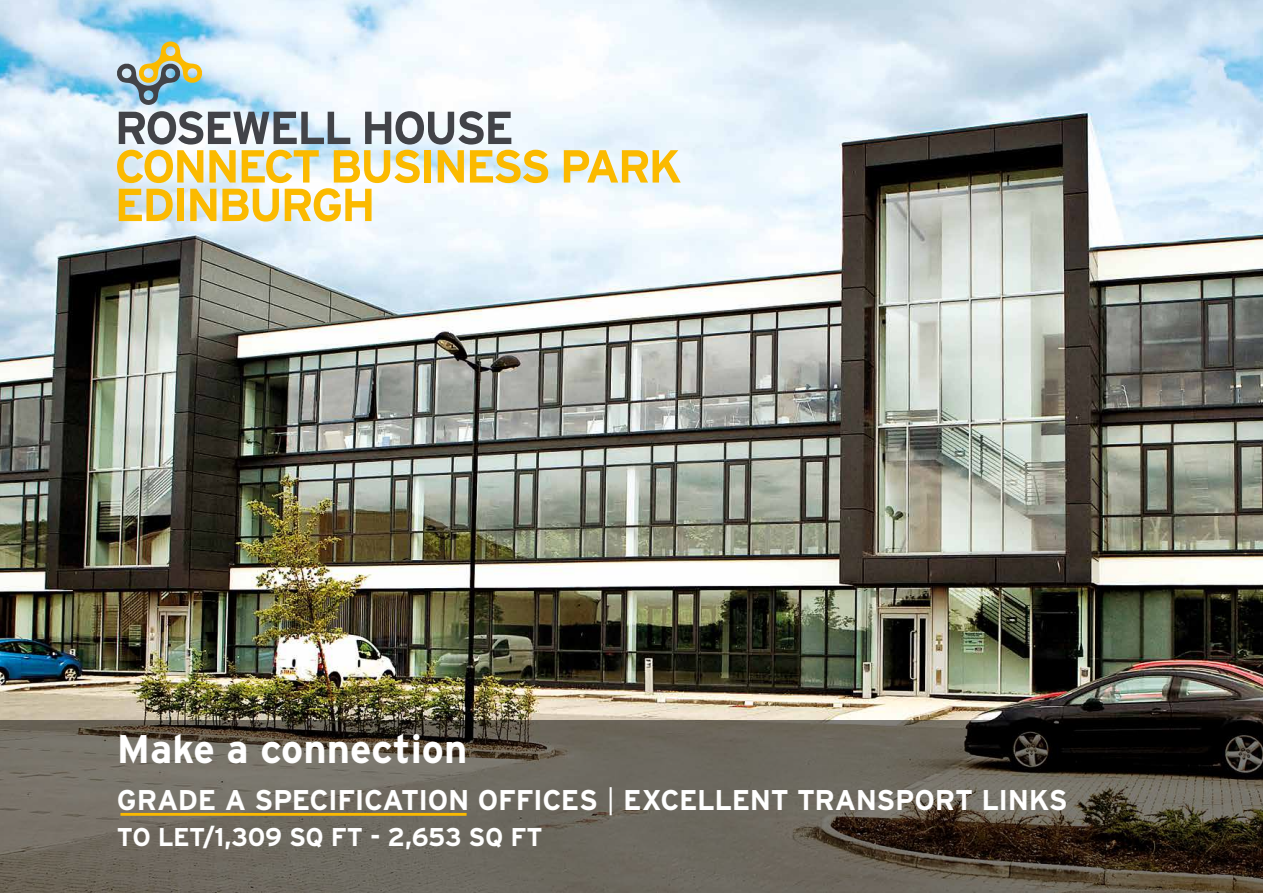
<style>
.page{position:relative;width:1263px;height:893px;background:#fff}
.page>*{position:absolute;margin:0;border:0;box-sizing:border-box;transform-origin:0 0}
.t1{font:700 39.9px "Interstate";color:#fff}
.t2{font:700 28.5px "Interstate";letter-spacing:-.015em;color:#fff}
.t3{font:700 25.65px "Interstate";letter-spacing:-.02em;color:#fff}
.s1{font-weight:300}
</style>
<div class="page">
<img style="left:0;top:0;width:1263px;height:720px">
<svg style="left:0;top:720px;width:1263px;height:173px;background:#5e584e"></svg>
<svg style="left:116px;top:41px;width:87px;height:64px;background:#a2bcb5"></svg>
<svg style="left:564px;top:150px;width:117px;height:33px;background:#f2d67b"></svg>
<svg style="left:117px;top:111px;width:431px;height:111px"></svg>
<hr style="left:120px;top:813px;width:347px;height:3px;background:#fbba00">
<h1 class="t1" style="left:117px;top:726px;width:352px">Make a connection</h1>
<p class="t2" style="left:117px;top:784px;width:952px">GRADE A SPECIFICATION OFFICES <span class="s1">|</span> EXCELLENT TRANSPORT LINKS</p>
<p class="t3" style="left:117px;top:822px;width:427px">TO LET/1,309 SQ FT - 2,653 SQ FT</p>
</div>
